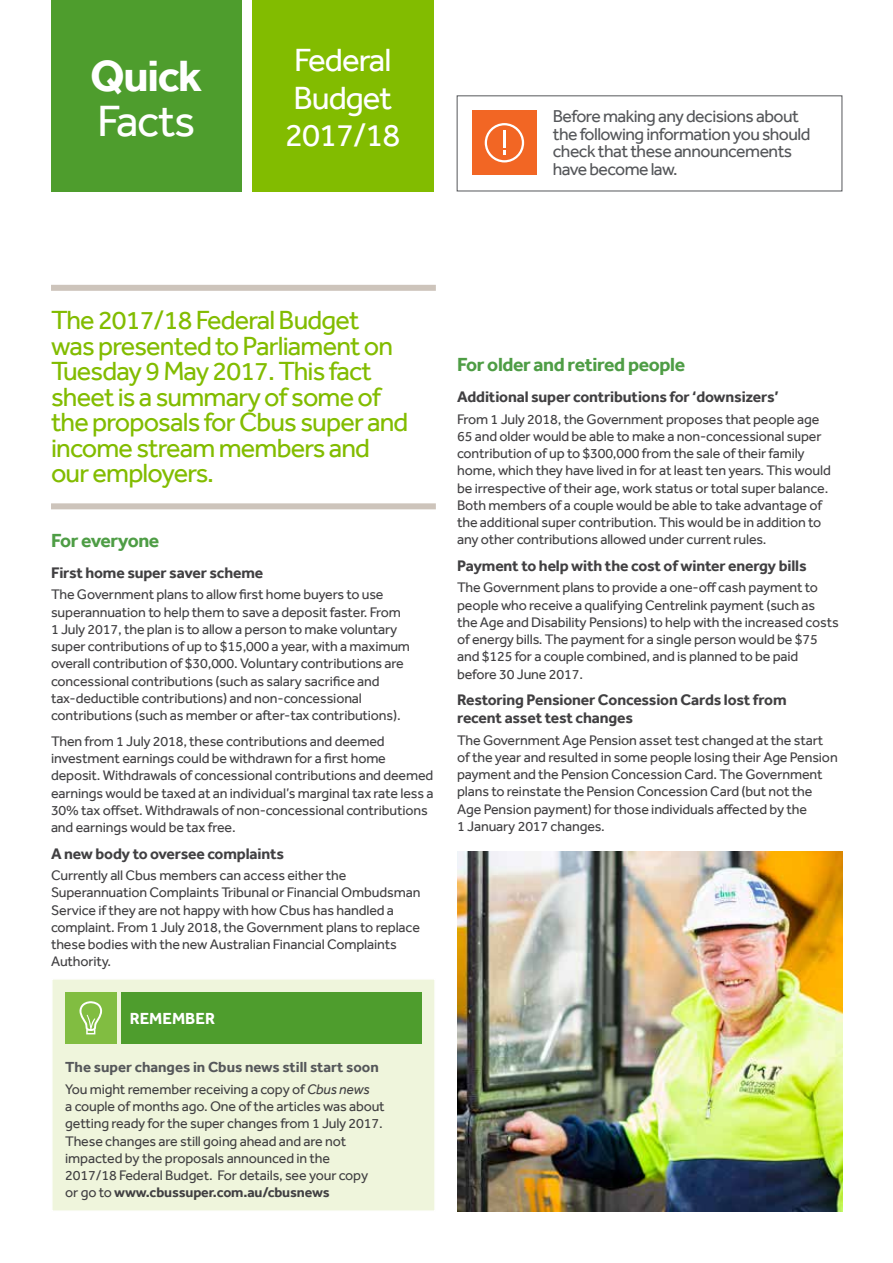
<style>
.page{position:relative;width:893px;height:1263px;background:#fff}
.page>*{position:absolute;margin:0;border:0;box-sizing:border-box;transform-origin:0 0}
.t1{font:700 45px "Effra";letter-spacing:-.03em;color:#fff}
.t2{font:45px "Effra";letter-spacing:-.03em;color:#fff}
.t3{font:33px/37.5px "Effra";letter-spacing:-.03em;color:#fff}
.t4{font:27px/25.5px "Effra";letter-spacing:-.03em;color:#82bc00}
.t5{font:700 19.5px "Effra";letter-spacing:-.02em;color:#4e9d45}
.t6{font:17.7px/17.7px "Effra";letter-spacing:-.03em;color:#55575a}
.t7{font:700 16.5px "Effra";color:#fff}
.t8{font:700 15.75px/18px "Effra";letter-spacing:-.01em;color:#414042}
.t9{font:700 15px "Effra";color:#55575a}
.t10{font:14.25px/17.2px "Effra";letter-spacing:-.01em;color:#414042}
.s1{font-style:italic}
.s2{font-weight:700}
</style>
<div class="page">
<div style="left:51px;top:0;width:190px;height:191px;background:#4e9d2d"></div>
<div style="left:252px;top:0;width:182px;height:191px;background:#82bc00"></div>
<div style="left:51px;top:285px;width:385px;height:6px;background:#cdc4bb"></div>
<div style="left:51px;top:503px;width:385px;height:6px;background:#cdc4bb"></div>
<div style="left:457px;top:95px;width:385px;height:96px;border:1px solid #55575a"></div>
<div style="left:472px;top:110px;width:65px;height:65px;background:#f26624"></div>
<svg style="left:485px;top:123px;width:39px;height:39px"></svg>
<img style="left:457px;top:851px;width:385px;height:361px">
<svg style="left:52px;top:979px;width:383px;height:232px"></svg>
<h1 class="t1" style="left:90px;top:49px;width:114px">Quick</h1>
<h1 class="t2" style="left:97px;top:95px;width:100px">Facts</h1>
<h2 class="t3" style="left:285px;top:41px;width:117px">Federal<br>Budget<br>2017/18</h2>
<p class="t6" style="left:553px;top:107px;width:259px">Before making any decisions about the following information you should check that these announcements have become law.</p>
<h3 class="t4" style="left:51px;top:307px;width:359px">The 2017/18 Federal Budget was presented to Parliament on<br>Tuesday 9 May 2017. This fact sheet is a summary of some of the proposals for Cbus super and income stream members and our employers.</h3>
<h3 class="t5" style="left:51px;top:529px;width:110px">For everyone</h3>
<p class="t8" style="left:51px;top:563px;width:214px">First home super saver scheme</p>
<p class="t10" style="left:51px;top:586px;width:360px">The Government plans to allow first home buyers to use superannuation to help them to save a deposit faster. From 1 July 2017, the plan is to allow a person to make voluntary super contributions of up to $15,000 a year, with a maximum overall contribution of $30,000. Voluntary contributions are concessional contributions (such as salary sacrifice and tax-deductible contributions) and non-concessional contributions (such as member or after-tax contributions).</p>
<p class="t10" style="left:51px;top:732px;width:384px">Then from 1 July 2018, these contributions and deemed investment earnings could be withdrawn for a first home deposit. Withdrawals of concessional contributions and deemed earnings would be taxed at an individual’s marginal tax rate less a 30% tax offset. Withdrawals of non-concessional contributions and earnings would be tax free.</p>
<p class="t8" style="left:51px;top:844px;width:235px">A new body to oversee complaints</p>
<p class="t10" style="left:51px;top:867px;width:371px">Currently all Cbus members can access either the Superannuation Complaints Tribunal or Financial Ombudsman Service if they are not happy with how Cbus has handled a complaint. From 1 July 2018, the Government plans to replace these bodies with the new Australian Financial Complaints Authority.</p>
<p class="t7" style="left:130px;top:1009px;width:87px">REMEMBER</p>
<p class="t9" style="left:65px;top:1058px;width:315px">The super changes in Cbus news still start soon</p>
<p class="t10" style="left:65px;top:1080px;width:321px">You might remember receiving a copy of <span class="s1">Cbus news<br></span>a couple of months ago. One of the articles was about getting ready for the super changes from 1 July 2017.<br>These changes are still going ahead and are not impacted by the proposals announced in the 2017/18 Federal Budget. For details, see your copy or go to <span class="s2">www.cbussuper.com.au/cbusnews</span></p>
<h3 class="t5" style="left:457px;top:353px;width:230px">For older and retired people</h3>
<p class="t8" style="left:457px;top:388px;width:323px">Additional super contributions for ‘downsizers’</p>
<p class="t10" style="left:457px;top:410px;width:375px">From 1 July 2018, the Government proposes that people age 65 and older would be able to make a non-concessional super contribution of up to $300,000 from the sale of their family home, which they have lived in for at least ten years. This would be irrespective of their age, work status or total super balance.<br>Both members of a couple would be able to take advantage of the additional super contribution. This would be in addition to any other contributions allowed under current rules.</p>
<p class="t8" style="left:457px;top:556px;width:351px">Payment to help with the cost of winter energy bills</p>
<p class="t10" style="left:457px;top:579px;width:383px">The Government plans to provide a one-off cash payment to people who receive a qualifying Centrelink payment (such as the Age and Disability Pensions) to help with the increased costs of energy bills. The payment for a single person would be $75 and $125 for a couple combined, and is planned to be paid before 30 June 2017.</p>
<p class="t8" style="left:457px;top:691px;width:331px">Restoring Pensioner Concession Cards lost from recent asset test changes</p>
<p class="t10" style="left:457px;top:731px;width:382px">The Government Age Pension asset test changed at the start of the year and resulted in some people losing their Age Pension payment and the Pension Concession Card. The Government plans to reinstate the Pension Concession Card (but not the Age Pension payment) for those individuals affected by the<br>1 January 2017 changes.</p>
</div>
